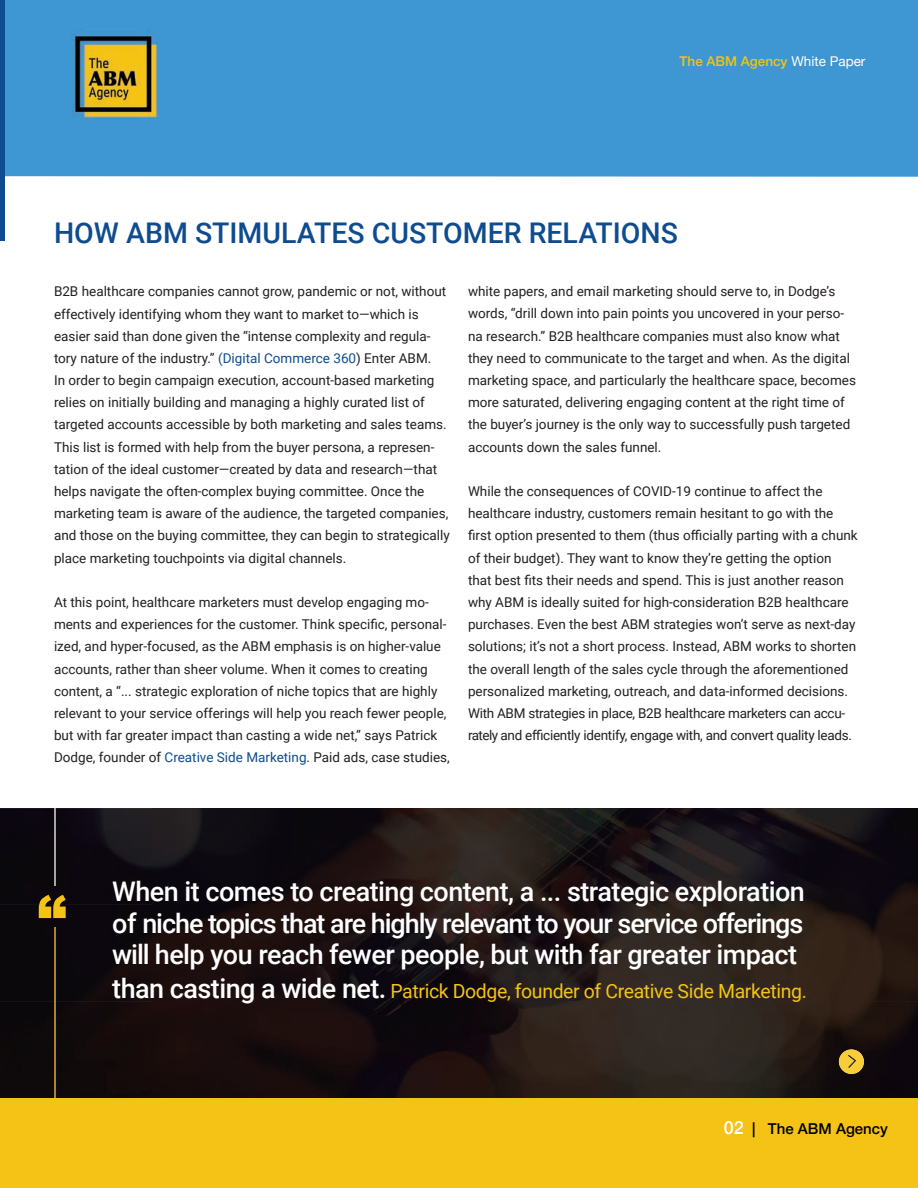
<style>
.page{position:relative;width:918px;height:1188px;background:#fff}
.page>*{position:absolute;margin:0;border:0;box-sizing:border-box;transform-origin:0 0}
.t1{font:900 58.5px "Arial";color:#f4c315}
.t2{font:500 28.5px "Roboto";color:#0f4c8f}
.t3{font:500 27px/31.5px "Roboto";letter-spacing:-.02em;color:#fff;text-align:justify}
.t4{font:19.5px "Roboto";letter-spacing:-.02em;color:#f4c315}
.t5{font:500 15px "Helvetica Neue";color:#000}
.t6{font:13.5px/22.2px "Roboto";color:#231f20}
.t7{font:500 13.5px "Helvetica Neue";color:#f4c315}
.s1{font-weight:400;color:#fff}
.s2{color:#0f4c8f}
.s3{font-weight:500;font-size:27px;color:#fff}
.s4{font-size:18px;color:#fff}
</style>
<div class="page">
<div style="left:5px;top:0;width:913px;height:177px;background:#3e96d2"></div>
<img style="left:0;top:808px;width:153px;height:290px">
<img style="left:153px;top:808px;width:765px;height:290px">
<div style="left:0;top:1098px;width:918px;height:90px;background:#f4c315"></div>
<img style="left:72px;top:29px;width:87px;height:90px">
<svg style="left:838px;top:1049px;width:26px;height:25px"></svg>
<img style="left:54px;top:927px;width:1px;height:171px">
<img style="left:54px;top:808px;width:1px;height:77px">
<div style="left:0;top:0;width:5px;height:241px;background:#0f4c8f"></div>
<p class="t7" style="left:680px;top:50px;width:187px">The ABM Agency <span class="s1">White Paper</span></p>
<h2 class="t2" style="left:54px;top:213px;width:626px">HOW ABM STIMULATES CUSTOMER RELATIONS</h2>
<p class="t6" style="left:54px;top:280px;width:397px">B2B healthcare companies cannot grow, pandemic or not, without effectively identifying whom they want to market to—which is easier said than done given the “intense complexity and regula&shy;tory nature of the industry.” <span class="s2">(Digital Commerce 360</span>) Enter ABM.<br>In order to begin campaign execution, account-based marketing relies on initially building and managing a highly curated list of targeted accounts accessible by both marketing and sales teams.<br>This list is formed with help from the buyer persona, a represen&shy;tation of the ideal customer—created by data and research—that helps navigate the often-complex buying committee. Once the marketing team is aware of the audience, the targeted companies, and those on the buying committee, they can begin to strategically place marketing touchpoints via digital channels.</p>
<p class="t6" style="left:54px;top:591px;width:397px">At this point, healthcare marketers must develop engaging mo&shy;ments and experiences for the customer. Think specific, personal&shy;ized, and hyper-focused, as the ABM emphasis is on higher-value accounts, rather than sheer volume. When it comes to creating content, a “... strategic exploration of niche topics that are highly relevant to your service offerings will help you reach fewer people, but with far greater impact than casting a wide net,” says Patrick Dodge, founder of <span class="s2">Creative Side Marketing</span>. Paid ads, case studies,</p>
<p class="t6" style="left:468px;top:280px;width:389px">white papers, and email marketing should serve to, in Dodge’s words, “drill down into pain points you uncovered in your perso&shy;na research.” B2B healthcare companies must also know what they need to communicate to the target and when. As the digital marketing space, and particularly the healthcare space, becomes more saturated, delivering engaging content at the right time of the buyer’s journey is the only way to successfully push targeted accounts down the sales funnel.</p>
<p class="t6" style="left:468px;top:480px;width:391px">While the consequences of COVID-19 continue to affect the healthcare industry, customers remain hesitant to go with the first option presented to them (thus officially parting with a chunk of their budget). They want to know they’re getting the option that best fits their needs and spend. This is just another reason why ABM is ideally suited for high-consideration B2B healthcare purchases. Even the best ABM strategies won’t serve as next-day solutions; it’s not a short process. Instead, ABM works to shorten the overall length of the sales cycle through the aforementioned personalized marketing, outreach, and data-informed decisions.<br>With ABM strategies in place, B2B healthcare marketers can accu&shy;rately and efficiently identify, engage with, and convert quality leads.</p>
<h1 class="t1" style="left:37px;top:874px;width:31px">“</h1>
<h3 class="t3" style="left:112px;top:875px;width:694px">When it comes to creating content, a ... strategic exploration of niche topics that are highly relevant to your service offerings will help you reach fewer people, but with far greater impact</h3>
<h3 class="t4" style="left:112px;top:978px;width:696px"><span class="s3">than casting a wide net.</span> Patrick Dodge, founder of Creative Side Marketing.</h3>
<p class="t5" style="left:724px;top:1116px;width:166px"><span class="s4">02</span> | The ABM Agency</p>
</div>
